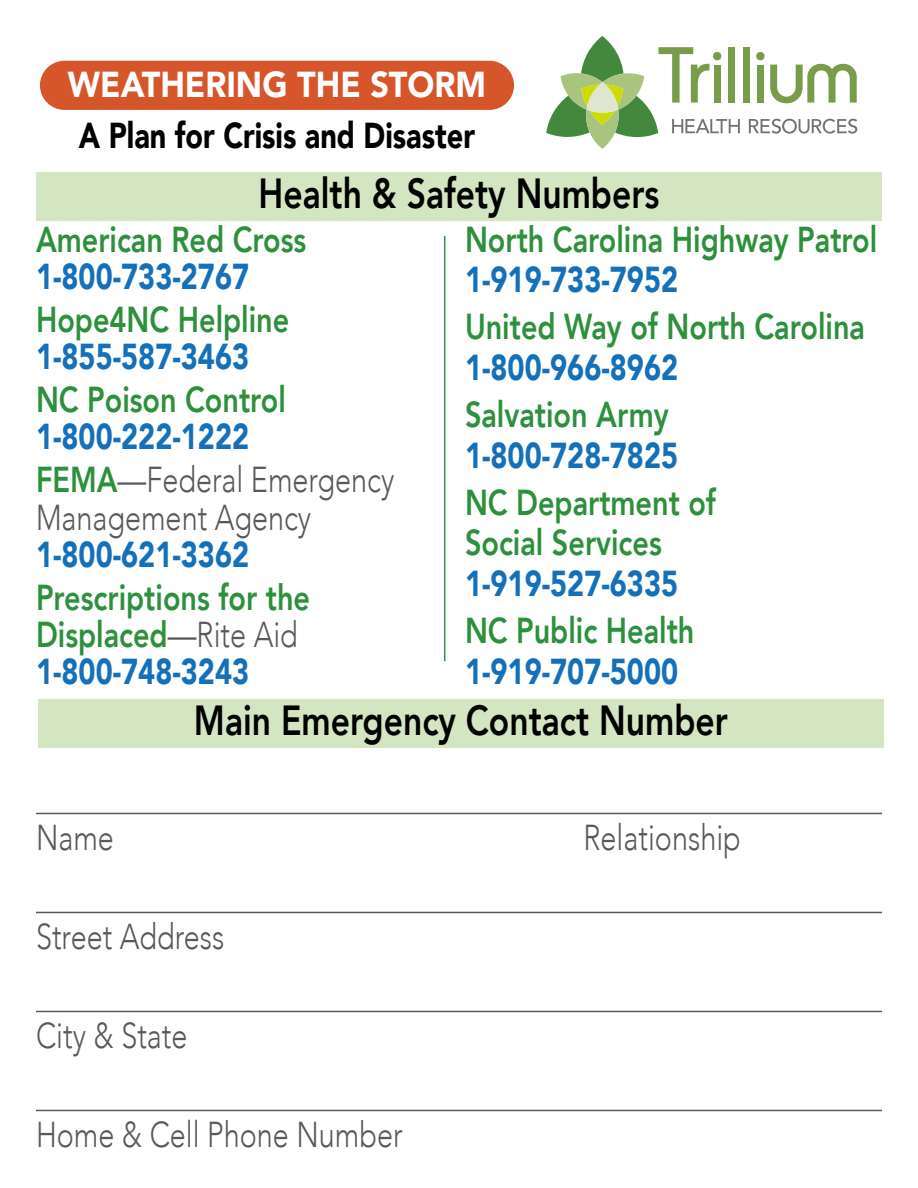
<style>
.page{position:relative;width:918px;height:1188px;background:#fff}
.page>*{position:absolute;margin:0;border:0;box-sizing:border-box;transform-origin:0 0}
.t1{font:800 42px "Avenir";color:#000;scale:.8 1}
.t2{font:800 36px/37.2px "Avenir";color:#2d903c;scale:.8 1}
.t3{font:900 36px "Avenir";color:#1471b9;scale:.8 1}
.t4{font:300 36px/43.2px "Avenir";color:#58595b;scale:.8 1}
.t5{font:900 36px "Avenir";color:#000;scale:.8 1}
.t6{font:900 36px "Avenir";color:#fff;scale:.9 1}
.s1{font-weight:900;color:#1471b9}
.s2{font-weight:800;color:#2d903c}
.s3{font-weight:300;color:#58595b}
</style>
<div class="page">
<svg style="left:749px;top:119px;width:108px;height:15px"></svg>
<div style="left:743px;top:47px;width:7px;height:56px;background:#799c4a"></div>
<div style="left:757px;top:65px;width:7px;height:38px;background:#799c4a"></div>
<div style="left:756px;top:52px;width:9px;height:8px;background:#799c4a;border-radius:50%"></div>
<svg style="left:770px;top:64px;width:87px;height:39px"></svg>
<svg style="left:546px;top:36px;width:194px;height:113px"></svg>
<div style="left:40px;top:61px;width:474px;height:49px;background:#d7552b;border-radius:25px"></div>
<hr style="left:36px;top:813px;width:846px;height:1px;background:#58595b">
<hr style="left:36px;top:912px;width:846px;height:1px;background:#58595b">
<hr style="left:36px;top:1011px;width:846px;height:1px;background:#58595b">
<hr style="left:36px;top:1110px;width:846px;height:1px;background:#58595b">
<div style="left:36px;top:172px;width:846px;height:48px;background:#d4e5c2"></div>
<div style="left:38px;top:699px;width:845px;height:49px;background:#d4e5c2"></div>
<hr style="left:444px;top:236px;width:1px;height:425px;background:#2d903c">
<p class="t6" style="left:68px;top:53px;width:466px">WEATHERING THE STORM</p>
<p class="t5" style="left:79px;top:104px;width:497px">A Plan for Crisis and Disaster</p>
<p class="t1" style="left:259px;top:161px;width:502px">Health &amp; Safety Numbers</p>
<p class="t2" style="left:36px;top:221px;width:339px">American Red Cross</p>
<p class="t3" style="left:36px;top:245px;width:268px">1-800-733-2767</p>
<p class="t2" style="left:36px;top:301px;width:318px">Hope4NC Helpline</p>
<p class="t3" style="left:36px;top:326px;width:268px">1-855-587-3463</p>
<p class="t2" style="left:36px;top:381px;width:314px">NC Poison Control</p>
<p class="t4" style="left:36px;top:415px;width:450px"><span class="s1">1-800-222-1222<br></span><span class="s2">FEMA</span>—Federal Emergency</p>
<p class="t4" style="left:36px;top:496px;width:346px">Management Agency</p>
<p class="t3" style="left:36px;top:523px;width:268px">1-800-621-3362</p>
<p class="t2" style="left:36px;top:579px;width:344px">Prescriptions for the<br>Displaced<span class="s3">—Rite Aid<br></span><span class="s1">1-800-748-3243</span></p>
<p class="t2" style="left:465px;top:221px;width:517px">North Carolina Highway Patrol</p>
<p class="t3" style="left:465px;top:249px;width:268px">1-919-733-7952</p>
<p class="t2" style="left:465px;top:308px;width:502px">United Way of North Carolina</p>
<p class="t3" style="left:465px;top:337px;width:268px">1-800-966-8962</p>
<p class="t2" style="left:465px;top:396px;width:256px">Salvation Army</p>
<p class="t3" style="left:465px;top:424px;width:268px">1-800-728-7825</p>
<p class="t2" style="left:465px;top:482px;width:315px;line-height:40.8px">NC Department of<br>Social Services</p>
<p class="t3" style="left:465px;top:553px;width:268px">1-919-527-6335</p>
<p class="t2" style="left:465px;top:612px;width:288px">NC Public Health</p>
<p class="t3" style="left:465px;top:641px;width:268px">1-919-707-5000</p>
<p class="t1" style="left:194px;top:688px;width:669px">Main Emergency Contact Number</p>
<p class="t4" style="left:36px;top:816px;width:99px">Name</p>
<p class="t4" style="left:583px;top:816px;width:198px">Relationship</p>
<p class="t4" style="left:36px;top:915px;width:237px">Street Address</p>
<p class="t4" style="left:36px;top:1014px;width:191px">City &amp; State</p>
<p class="t4" style="left:36px;top:1113px;width:460px">Home &amp; Cell Phone Number</p>
</div>
